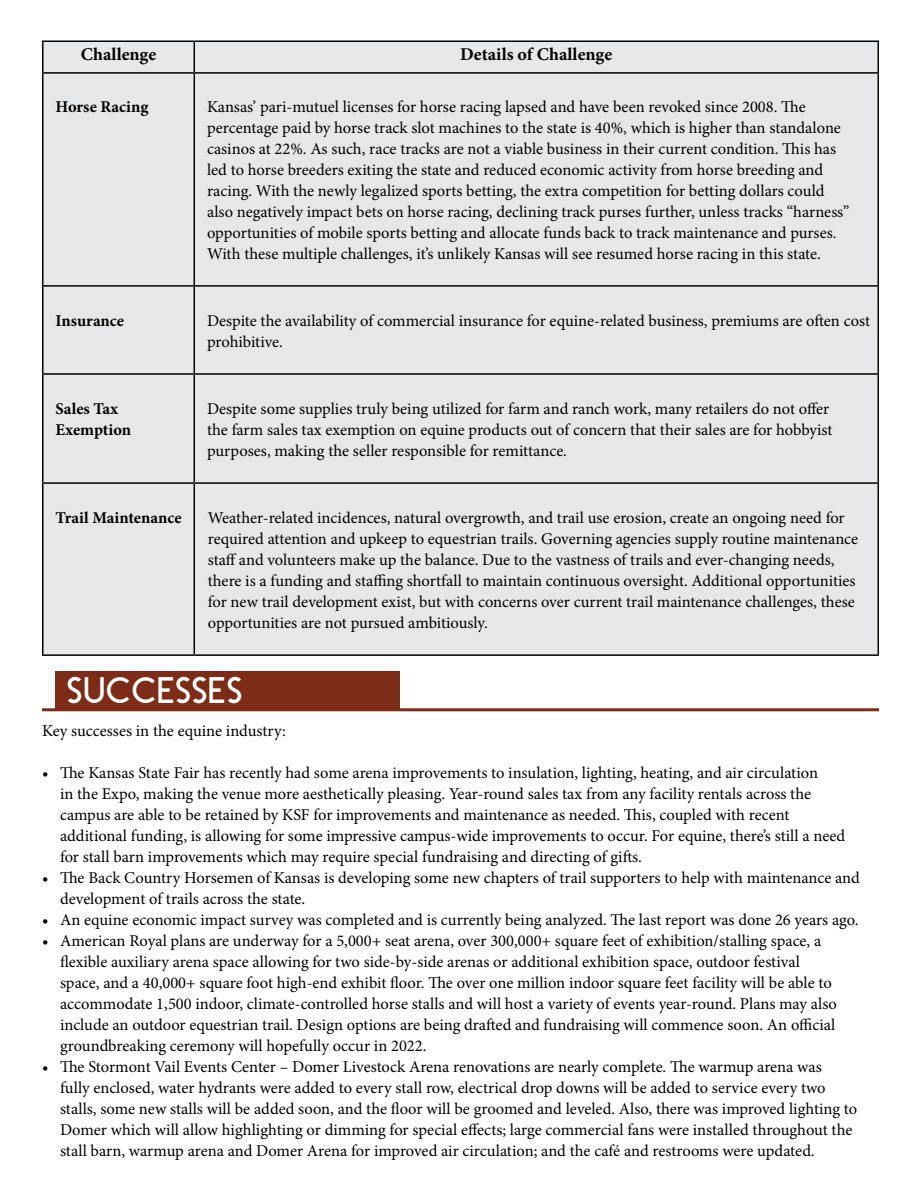
<style>
.page{position:relative;width:918px;height:1188px;background:#fff}
.page>*{position:absolute;margin:0;border:0;box-sizing:border-box;transform-origin:0 0}
.t1{font:34.5px "Stark";color:#fff}
.t2{font:700 18px "Minion Pro";color:#000}
.t3{font:16.5px/21px "Minion Pro";color:#000}
.t4{font:700 16.5px/21px "Minion Pro";color:#000}
</style>
<div class="page">
<div style="left:42px;top:42px;width:836px;height:614px;background:#e6e7e8"></div>
<hr style="left:42px;top:40px;width:152px;height:2px;background:#000">
<hr style="left:42px;top:42px;width:2px;height:30px;background:#000">
<hr style="left:194px;top:40px;width:685px;height:2px;background:#000">
<hr style="left:194px;top:42px;width:1px;height:30px;background:#000">
<hr style="left:878px;top:42px;width:1px;height:30px;background:#000">
<hr style="left:42px;top:72px;width:152px;height:2px;background:#000">
<hr style="left:42px;top:74px;width:2px;height:211px;background:#000">
<hr style="left:194px;top:72px;width:685px;height:2px;background:#000">
<hr style="left:194px;top:74px;width:1px;height:211px;background:#000">
<hr style="left:878px;top:74px;width:1px;height:211px;background:#000">
<hr style="left:42px;top:285px;width:152px;height:2px;background:#000">
<hr style="left:42px;top:287px;width:2px;height:86px;background:#000">
<hr style="left:194px;top:285px;width:685px;height:2px;background:#000">
<hr style="left:194px;top:287px;width:1px;height:86px;background:#000">
<hr style="left:878px;top:287px;width:1px;height:86px;background:#000">
<hr style="left:42px;top:373px;width:152px;height:2px;background:#000">
<hr style="left:42px;top:375px;width:2px;height:107px;background:#000">
<hr style="left:194px;top:373px;width:685px;height:2px;background:#000">
<hr style="left:194px;top:375px;width:1px;height:107px;background:#000">
<hr style="left:878px;top:375px;width:1px;height:107px;background:#000">
<hr style="left:42px;top:482px;width:152px;height:2px;background:#000">
<hr style="left:42px;top:484px;width:2px;height:170px;background:#000">
<hr style="left:194px;top:482px;width:685px;height:2px;background:#000">
<hr style="left:194px;top:484px;width:1px;height:170px;background:#000">
<hr style="left:878px;top:484px;width:1px;height:170px;background:#000">
<hr style="left:42px;top:654px;width:152px;height:2px;background:#000">
<hr style="left:194px;top:654px;width:685px;height:2px;background:#000">
<div style="left:56px;top:671px;width:344px;height:39px;background:#7c2c17"></div>
<hr style="left:42px;top:708px;width:837px;height:3px;background:#7c2c17">
<p class="t2" style="left:81px;top:42px;width:77px">Challenge</p>
<p class="t2" style="left:460px;top:42px;width:154px">Details of Challenge</p>
<p class="t4" style="left:56px;top:96px;width:94px">Horse Racing</p>
<p class="t3" style="left:207px;top:96px;width:644px">Kansas’ pari-mutuel licenses for horse racing lapsed and have been revoked since 2008. The percentage paid by horse track slot machines to the state is 40%, which is higher than standalone casinos at 22%. As such, race tracks are not a viable business in their current condition. This has led to horse breeders exiting the state and reduced economic activity from horse breeding and racing. With the newly legalized sports betting, the extra competition for betting dollars could also negatively impact bets on horse racing, declining track purses further, unless tracks “harness” opportunities of mobile sports betting and allocate funds back to track maintenance and purses.<br>With these multiple challenges, it’s unlikely Kansas will see resumed horse racing in this state.</p>
<p class="t4" style="left:56px;top:310px;width:70px">Insurance</p>
<p class="t3" style="left:207px;top:310px;width:665px">Despite the availability of commercial insurance for equine-related business, premiums are often cost prohibitive.</p>
<p class="t4" style="left:56px;top:398px;width:77px">Sales Tax<br>Exemption</p>
<p class="t3" style="left:207px;top:398px;width:627px">Despite some supplies truly being utilized for farm and ranch work, many retailers do not offer the farm sales tax exemption on equine products out of concern that their sales are for hobbyist purposes, making the seller responsible for remittance.</p>
<p class="t4" style="left:56px;top:507px;width:128px">Trail Maintenance</p>
<p class="t3" style="left:208px;top:508px;width:652px">Weather-related incidences, natural overgrowth, and trail use erosion, create an ongoing need for required attention and upkeep to equestrian trails. Governing agencies supply routine maintenance staff and volunteers make up the balance. Due to the vastness of trails and ever-changing needs, there is a funding and staffing shortfall to maintain continuous oversight. Additional opportunities for new trail development exist, but with concerns over current trail maintenance challenges, these opportunities are not pursued ambitiously.</p>
<h1 class="t1" style="left:66px;top:664px;width:178px">SUCCESSES</h1>
<p class="t3" style="left:42px;top:721px;width:246px">Key successes in the equine industry:</p>
<p class="t3" style="left:60px;top:763px;width:787px;text-indent:-18px">• The Kansas State Fair has recently had some arena improvements to insulation, lighting, heating, and air circulation<br>in the Expo, making the venue more aesthetically pleasing. Year-round sales tax from any facility rentals across the campus are able to be retained by KSF for improvements and maintenance as needed. This, coupled with recent additional funding, is allowing for some impressive campus-wide improvements to occur. For equine, there’s still a need for stall barn improvements which may require special fundraising and directing of gifts.</p>
<p class="t3" style="left:60px;top:868px;width:801px;text-indent:-18px">• The Back Country Horsemen of Kansas is developing some new chapters of trail supporters to help with maintenance and development of trails across the state.</p>
<p class="t3" style="left:42px;top:910px;width:818px">• An equine economic impact survey was completed and is currently being analyzed. The last report was done 26 years ago.</p>
<p class="t3" style="left:60px;top:931px;width:778px;text-indent:-18px">• American Royal plans are underway for a 5,000+ seat arena, over 300,000+ square feet of exhibition/stalling space, a flexible auxiliary arena space allowing for two side-by-side arenas or additional exhibition space, outdoor festival space, and a 40,000+ square foot high-end exhibit floor. The over one million indoor square feet facility will be able to accommodate 1,500 indoor, climate-controlled horse stalls and will host a variety of events year-round. Plans may also include an outdoor equestrian trail. Design options are being drafted and fundraising will commence soon. An official groundbreaking ceremony will hopefully occur in 2022.</p>
<p class="t3" style="left:60px;top:1057px;width:799px;text-indent:-18px">• The Stormont Vail Events Center – Domer Livestock Arena renovations are nearly complete. The warmup arena was<br>fully enclosed, water hydrants were added to every stall row, electrical drop downs will be added to service every two stalls, some new stalls will be added soon, and the floor will be groomed and leveled. Also, there was improved lighting to Domer which will allow highlighting or dimming for special effects; large commercial fans were installed throughout the stall barn, warmup arena and Domer Arena for improved air circulation; and the café and restrooms were updated.</p>
</div>
